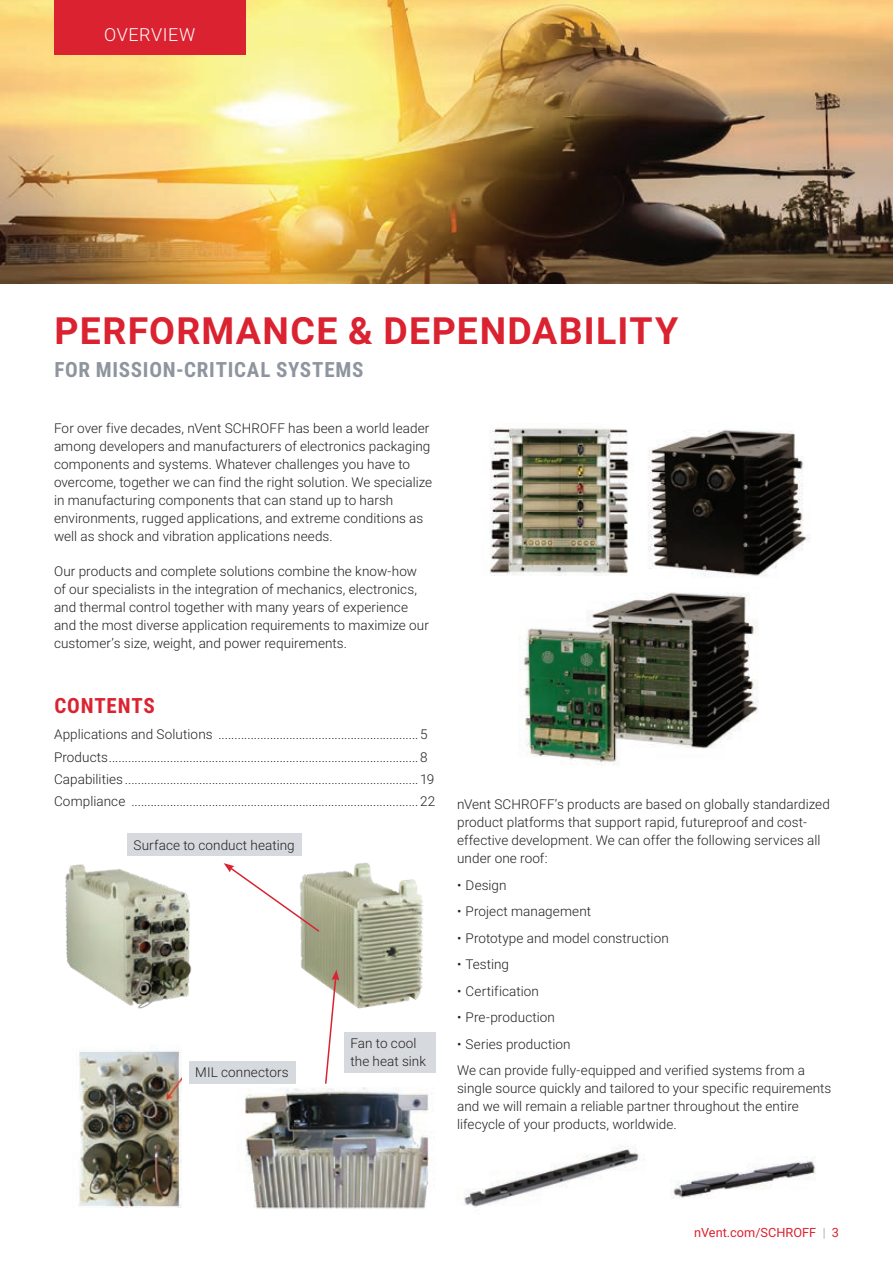
<style>
.page{position:relative;width:893px;height:1263px;background:#fff}
.page>*{position:absolute;margin:0;border:0;box-sizing:border-box;transform-origin:0 0}
.t1{font:700 37.5px "Roboto";letter-spacing:.035em;color:#db2230}
.Subheader{font:700 21px "Roboto Condensed";letter-spacing:.035em;color:#8f959e}
.Subheader-2{font:700 21px "Roboto Condensed";letter-spacing:.04em;color:#db2230}
.t2{font:300 18px "Roboto";letter-spacing:.03em;color:#fff}
.Body_Text{font:300 13.5px/18px "Roboto";letter-spacing:.005em;color:#231f20}
.Contents{font:300 13.5px "Roboto";letter-spacing:.005em;color:#231f20}
.t3{font:12.75px "Roboto";color:#db2230}
.s1{font-weight:300;color:#8f959e}
</style>
<div class="page">
<img style="left:0;top:0;width:893px;height:283px">
<div style="left:54px;top:0;width:191px;height:54px;background:#db2230"></div>
<img style="left:673px;top:1156px;width:143px;height:42px">
<img style="left:464px;top:1146px;width:181px;height:62px">
<img style="left:490px;top:428px;width:139px;height:147px">
<img style="left:648px;top:429px;width:163px;height:147px">
<img style="left:521px;top:592px;width:238px;height:174px">
<img style="left:300px;top:863px;width:123px;height:146px">
<img style="left:79px;top:1049px;width:103px;height:158px">
<img style="left:245px;top:1087px;width:184px;height:122px">
<img style="left:65px;top:864px;width:127px;height:145px">
<div style="left:128px;top:833px;width:174px;height:23px;background:#d6dade"></div>
<div style="left:344px;top:1032px;width:92px;height:40px;background:#d6dade"></div>
<div style="left:189px;top:1061px;width:107px;height:23px;background:#d6dade"></div>
<svg style="left:224px;top:863px;width:97px;height:70px"></svg>
<svg style="left:324px;top:970px;width:15px;height:114px"></svg>
<p class="t2" style="left:104px;top:22px;width:93px">OVERVIEW</p>
<p class="t1" style="left:55px;top:304px;width:625px">PERFORMANCE &amp; DEPENDABILITY</p>
<p class="Subheader" style="left:54px;top:354px;width:311px">FOR MISSION-CRITICAL SYSTEMS</p>
<p class="Body_Text" style="left:54px;top:419px;width:380px">For over five decades, nVent SCHROFF has been a world leader among developers and manufacturers of electronics packaging components and systems. Whatever challenges you have to overcome, together we can find the right solution. We specialize in manufacturing components that can stand up to harsh environments, rugged applications, and extreme conditions as well as shock and vibration applications needs.</p>
<p class="Body_Text" style="left:54px;top:562px;width:376px">Our products and complete solutions combine the know-how of our specialists in the integration of mechanics, electronics, and thermal control together with many years of experience and the most diverse application requirements to maximize our customer’s size, weight, and power requirements.</p>
<p class="Subheader-2" style="left:54px;top:690px;width:102px">CONTENTS</p>
<p class="Contents" style="left:54px;top:725px;width:375px">Applications and Solutions ..............................................................5</p>
<p class="Contents" style="left:54px;top:747px;width:375px">Products................................................................................................8</p>
<p class="Contents" style="left:54px;top:769px;width:382px">Capabilities ...........................................................................................19</p>
<p class="Contents" style="left:54px;top:792px;width:383px">Compliance .........................................................................................22</p>
<p class="Body_Text" style="left:134px;top:835px;width:163px">Surface to conduct heating</p>
<p class="Body_Text" style="left:195px;top:1063px;width:95px">MIL connectors</p>
<p class="Body_Text" style="left:350px;top:1034px;width:77px">Fan to cool the heat sink</p>
<p class="Body_Text" style="left:457px;top:795px;width:374px">nVent SCHROFF’s products are based on globally standardized product platforms that support rapid, futureproof and cost&shy;effective development. We can offer the following services all under one roof:</p>
<p class="Body_Text" style="left:457px;top:875px;width:51px">• Design</p>
<p class="Body_Text" style="left:457px;top:902px;width:135px">• Project management</p>
<p class="Body_Text" style="left:457px;top:928px;width:213px">• Prototype and model construction</p>
<p class="Body_Text" style="left:457px;top:955px;width:53px">• Testing</p>
<p class="Body_Text" style="left:457px;top:981px;width:83px">• Certification</p>
<p class="Body_Text" style="left:457px;top:1008px;width:99px">• Pre-production</p>
<p class="Body_Text" style="left:457px;top:1034px;width:115px">• Series production</p>
<p class="Body_Text" style="left:457px;top:1061px;width:376px">We can provide fully-equipped and verified systems from a single source quickly and tailored to your specific requirements and we will remain a reliable partner throughout the entire lifecycle of your products, worldwide.</p>
<p class="t3" style="left:694px;top:1223px;width:146px">nVent.com/SCHROFF <span class="s1">|</span> 3</p>
</div>
